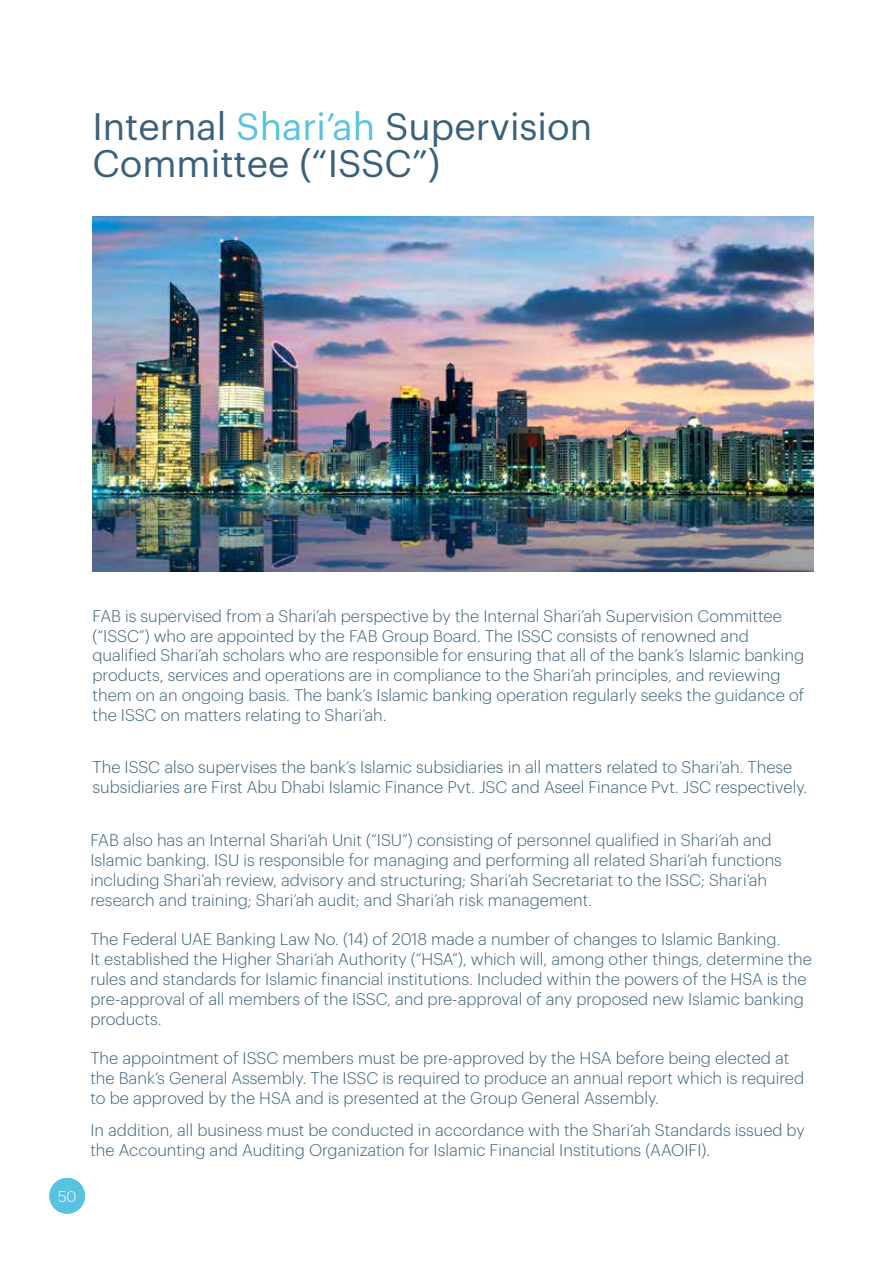
<style>
.page{position:relative;width:893px;height:1263px;background:#fff}
.page>*{position:absolute;margin:0;border:0;box-sizing:border-box;transform-origin:0 0}
.t1{font:37.5px/37.5px "Graphik";color:#3b617a}
.t2{font:300 16.5px/19.8px "Graphik";color:#3b617a}
.t3{font:300 15px "Graphik";color:#fff}
.s1{color:#59c2de}
</style>
<div class="page">
<div style="left:49px;top:1178px;width:36px;height:36px;background:#59c2de;border-radius:50%"></div>
<img style="left:92px;top:217px;width:721px;height:355px">
<h1 class="t1" style="left:92px;top:104px;width:501px">Internal <span class="s1">Shari’ah</span> Supervision<br>Committee (“ISSC”)</h1>
<p class="t3" style="left:58px;top:1185px;width:20px">50</p>
<p class="t2" style="left:92px;top:605px;width:713px">FAB is supervised from a Shari’ah perspective by the Internal Shari’ah Supervision Committee (“ISSC”) who are appointed by the FAB Group Board. The ISSC consists of renowned and qualified Shari’ah scholars who are responsible for ensuring that all of the bank’s Islamic banking products, services and operations are in compliance to the Shari’ah principles, and reviewing them on an ongoing basis. The bank’s Islamic banking operation regularly seeks the guidance of the ISSC on matters relating to Shari’ah.</p>
<p class="t2" style="left:92px;top:756px;width:716px">The ISSC also supervises the bank’s Islamic subsidiaries in all matters related to Shari’ah. These subsidiaries are First Abu Dhabi Islamic Finance Pvt. JSC and Aseel Finance Pvt. JSC respectively.</p>
<p class="t2" style="left:90px;top:829px;width:693px">FAB also has an Internal Shari’ah Unit (“ISU”) consisting of personnel qualified in Shari’ah and Islamic banking. ISU is responsible for managing and performing all related Shari’ah functions including Shari’ah review, advisory and structuring; Shari’ah Secretariat to the ISSC; Shari’ah research and training; Shari’ah audit; and Shari’ah risk management.</p>
<p class="t2" style="left:90px;top:928px;width:723px">The Federal UAE Banking Law No. (14) of 2018 made a number of changes to Islamic Banking.<br>It established the Higher Shari’ah Authority (“HSA”), which will, among other things, determine the rules and standards for Islamic financial institutions. Included within the powers of the HSA is the pre-approval of all members of the ISSC, and pre-approval of any proposed new Islamic banking products.</p>
<p class="t2" style="left:90px;top:1047px;width:715px">The appointment of ISSC members must be pre-approved by the HSA before being elected at the Bank’s General Assembly. The ISSC is required to produce an annual report which is required to be approved by the HSA and is presented at the Group General Assembly.</p>
<p class="t2" style="left:90px;top:1119px;width:716px">In addition, all business must be conducted in accordance with the Shari’ah Standards issued by the Accounting and Auditing Organization for Islamic Financial Institutions (AAOIFI).</p>
</div>
